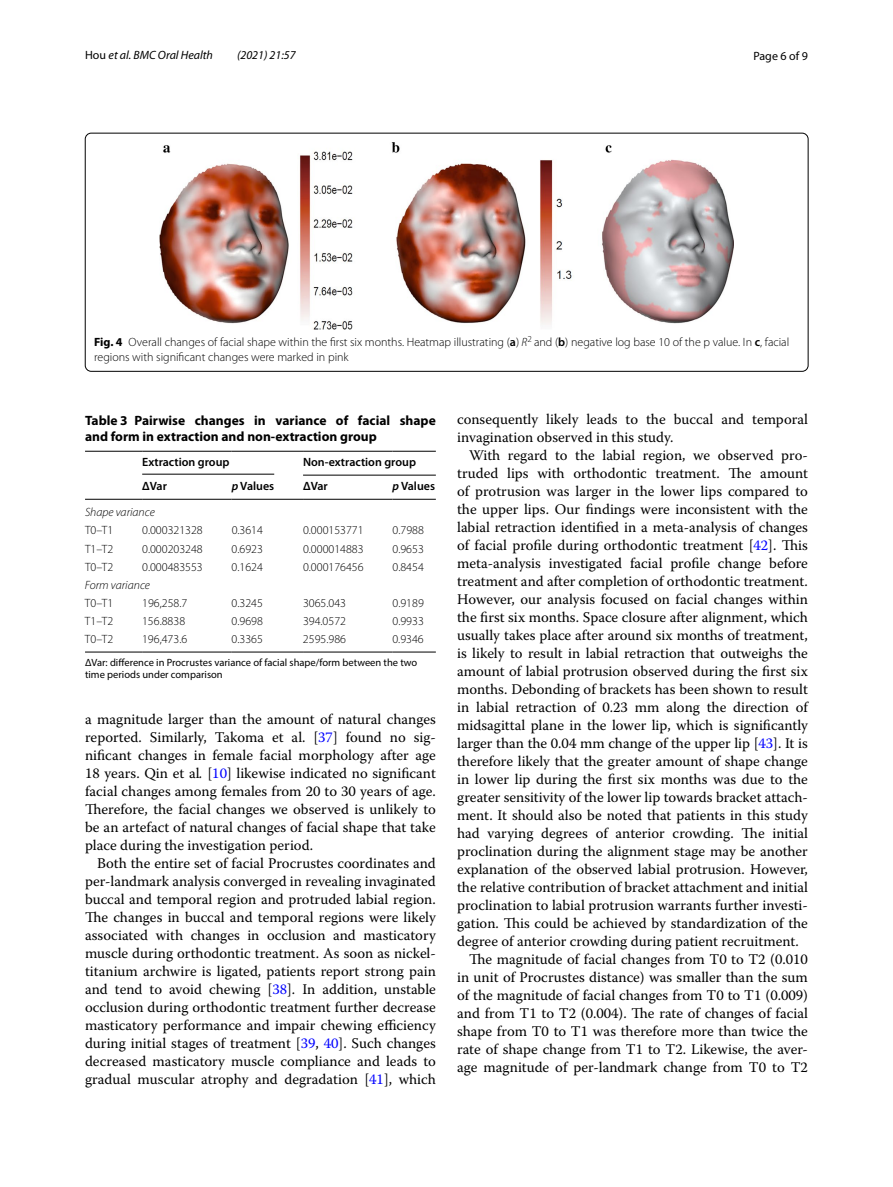
<style>
.page{position:relative;width:893px;height:1187px;background:#fff}
.page>*{position:absolute;margin:0;border:0;box-sizing:border-box;transform-origin:0 0}
.t1{font:14.7px/18px "Warnock Pro";color:#000;text-align:justify}
.t2{font:700 13.5px/16.5px "Myriad Pro";color:#000}
.t3{font:300 12px/15px "Myriad Pro";color:#000}
.t4{font:600 12px "Myriad Pro";color:#000}
.t5{font:italic 12px "Myriad Pro";color:#000}
.t6{font:italic 300 12px "Myriad Pro";color:#000}
.t7{font:12px "Myriad Pro";color:#000}
.t8{font:10.5px/12.8px "Myriad Pro";color:#000}
.s1{font-style:normal}
.s2{font-weight:700}
.s3{font-weight:600}
.s4{font-family:"Myriad Pro Light It 2";font-weight:400}
.s5{font-style:italic}
.s6{color:#00f}
</style>
<div class="page">
<img style="left:160px;top:142px;width:574px;height:187px">
<div style="left:85px;top:133px;width:723px;height:238px;border:1px solid #000;border-radius:6px"></div>
<hr style="left:85px;top:451px;width:57px;height:1px;background:#000">
<hr style="left:85px;top:499px;width:57px;height:1px;background:#000">
<hr style="left:142px;top:451px;width:90px;height:1px;background:#000">
<hr style="left:232px;top:451px;width:71px;height:1px;background:#000">
<hr style="left:303px;top:451px;width:90px;height:1px;background:#000">
<hr style="left:393px;top:451px;width:43px;height:1px;background:#000">
<hr style="left:142px;top:499px;width:90px;height:1px;background:#000">
<hr style="left:232px;top:499px;width:71px;height:1px;background:#000">
<hr style="left:303px;top:499px;width:90px;height:1px;background:#000">
<hr style="left:393px;top:499px;width:43px;height:1px;background:#000">
<hr style="left:85px;top:651px;width:57px;height:1px;background:#000">
<hr style="left:142px;top:651px;width:90px;height:1px;background:#000">
<hr style="left:232px;top:651px;width:71px;height:1px;background:#000">
<hr style="left:303px;top:651px;width:90px;height:1px;background:#000">
<hr style="left:393px;top:651px;width:43px;height:1px;background:#000">
<hr style="left:142px;top:474px;width:132px;height:1px;background:#000">
<hr style="left:303px;top:475px;width:133px;height:1px;background:#000">
<p class="t5" style="left:85px;top:48px;width:129px"><span class="s1">Hou</span> et al. BMC Oral Health</p>
<p class="t5" style="left:237px;top:48px;width:60px">(2021) 21:57</p>
<p class="t7" style="left:753px;top:48px;width:56px">Page 6 of 9</p>
<p class="t3" style="left:94px;top:335px;width:697px"><span class="s2">Fig. 4</span> Overall changes of facial shape within the first six months. Heatmap illustrating (<span class="s3">a</span>) <span class="s4">R</span><sup>2</sup> and (<span class="s3">b</span>) negative log base 10 of the p value. In <span class="s3">c</span>, facial regions with significant changes were marked in pink</p>
<p class="t2" style="left:85px;top:411px;width:352px">Table 3 Pairwise changes in variance of facial shape and form in extraction and non-extraction group</p>
<p class="t4" style="left:142px;top:454px;width:89px">Extraction group</p>
<p class="t4" style="left:303px;top:454px;width:114px">Non-extraction group</p>
<p class="t4" style="left:142px;top:478px;width:26px">ΔVar</p>
<p class="t4" style="left:232px;top:478px;width:44px"><span class="s5">p</span> Values</p>
<p class="t4" style="left:303px;top:478px;width:26px">ΔVar</p>
<p class="t4" style="left:393px;top:478px;width:44px"><span class="s5">p</span> Values</p>
<p class="t6" style="left:85px;top:506px;width:71px">Shape variance</p>
<p class="t3" style="left:85px;top:523px;width:30px">T0–T1</p>
<p class="t3" style="left:142px;top:523px;width:62px">0.000321328</p>
<p class="t3" style="left:232px;top:523px;width:33px">0.3614</p>
<p class="t3" style="left:303px;top:523px;width:62px">0.000153771</p>
<p class="t3" style="left:392px;top:523px;width:33px">0.7988</p>
<p class="t3" style="left:85px;top:541px;width:30px">T1–T2</p>
<p class="t3" style="left:142px;top:541px;width:62px">0.000203248</p>
<p class="t3" style="left:232px;top:541px;width:33px">0.6923</p>
<p class="t3" style="left:303px;top:541px;width:62px">0.000014883</p>
<p class="t3" style="left:392px;top:541px;width:33px">0.9653</p>
<p class="t3" style="left:85px;top:559px;width:30px">T0–T2</p>
<p class="t3" style="left:142px;top:559px;width:62px">0.000483553</p>
<p class="t3" style="left:232px;top:559px;width:33px">0.1624</p>
<p class="t3" style="left:303px;top:559px;width:62px">0.000176456</p>
<p class="t3" style="left:392px;top:559px;width:33px">0.8454</p>
<p class="t6" style="left:85px;top:578px;width:66px">Form variance</p>
<p class="t3" style="left:85px;top:595px;width:30px">T0–T1</p>
<p class="t3" style="left:142px;top:595px;width:47px">196,258.7</p>
<p class="t3" style="left:232px;top:595px;width:33px">0.3245</p>
<p class="t3" style="left:303px;top:595px;width:45px">3065.043</p>
<p class="t3" style="left:392px;top:595px;width:33px">0.9189</p>
<p class="t3" style="left:85px;top:614px;width:30px">T1–T2</p>
<p class="t3" style="left:142px;top:614px;width:45px">156.8838</p>
<p class="t3" style="left:232px;top:614px;width:33px">0.9698</p>
<p class="t3" style="left:303px;top:614px;width:45px">394.0572</p>
<p class="t3" style="left:392px;top:614px;width:33px">0.9933</p>
<p class="t3" style="left:85px;top:632px;width:30px">T0–T2</p>
<p class="t3" style="left:142px;top:632px;width:47px">196,473.6</p>
<p class="t3" style="left:232px;top:632px;width:33px">0.3365</p>
<p class="t3" style="left:303px;top:632px;width:45px">2595.986</p>
<p class="t3" style="left:392px;top:632px;width:33px">0.9346</p>
<p class="t8" style="left:85px;top:655px;width:334px">ΔVar: difference in Procrustes variance of facial shape/form between the two time periods under comparison</p>
<p class="t1" style="left:85px;top:710px;width:352px">a magnitude larger than the amount of natural changes reported. Similarly, Takoma et al. [<span class="s6">37</span>] found no sig&shy;nificant changes in female facial morphology after age 18 years. Qin et al<span class="s5">.</span> [<span class="s6">10</span>] likewise indicated no significant facial changes among females from 20 to 30 years of age.<br>Therefore, the facial changes we observed is unlikely to be an artefact of natural changes of facial shape that take place during the investigation period.</p>
<p class="t1" style="left:85px;top:854px;width:352px;text-indent:12px">Both the entire set of facial Procrustes coordinates and per-landmark analysis converged in revealing invaginated buccal and temporal region and protruded labial region.<br>The changes in buccal and temporal regions were likely associated with changes in occlusion and masticatory muscle during orthodontic treatment. As soon as nickel&shy;titanium archwire is ligated, patients report strong pain and tend to avoid chewing [<span class="s6">38</span>]. In addition, unstable occlusion during orthodontic treatment further decrease masticatory performance and impair chewing efficiency during initial stages of treatment [<span class="s6">39</span>, <span class="s6">40</span>]. Such changes decreased masticatory muscle compliance and leads to gradual muscular atrophy and degradation [<span class="s6">41</span>], which</p>
<p class="t1" style="left:457px;top:410px;width:352px">consequently likely leads to the buccal and temporal invagination observed in this study.</p>
<p class="t1" style="left:469px;top:446px;width:340px">With regard to the labial region, we observed pro-</p>
<p class="t1" style="left:457px;top:464px;width:352px">truded lips with orthodontic treatment. The amount</p>
<p class="t1" style="left:457px;top:482px;width:352px">of protrusion was larger in the lower lips compared to</p>
<p class="t1" style="left:457px;top:500px;width:352px">the upper lips. Our findings were inconsistent with the</p>
<p class="t1" style="left:457px;top:518px;width:352px">labial retraction identified in a meta-analysis of changes</p>
<p class="t1" style="left:457px;top:536px;width:352px">of facial profile during orthodontic treatment [<span class="s6">42</span>]. This</p>
<p class="t1" style="left:457px;top:554px;width:352px">meta-analysis investigated facial profile change before</p>
<p class="t1" style="left:457px;top:572px;width:352px">treatment and after completion of orthodontic treatment.</p>
<p class="t1" style="left:457px;top:590px;width:352px">However, our analysis focused on facial changes within</p>
<p class="t1" style="left:457px;top:608px;width:352px">the first six months. Space closure after alignment, which</p>
<p class="t1" style="left:457px;top:626px;width:352px">usually takes place after around six months of treatment,</p>
<p class="t1" style="left:457px;top:644px;width:352px">is likely to result in labial retraction that outweighs the</p>
<p class="t1" style="left:457px;top:662px;width:352px">amount of labial protrusion observed during the first six</p>
<p class="t1" style="left:457px;top:680px;width:352px">months. Debonding of brackets has been shown to result</p>
<p class="t1" style="left:457px;top:698px;width:352px">in labial retraction of 0.23 mm along the direction of</p>
<p class="t1" style="left:457px;top:716px;width:352px">midsagittal plane in the lower lip, which is significantly</p>
<p class="t1" style="left:457px;top:734px;width:352px">larger than the 0.04 mm change of the upper lip [<span class="s6">43</span>]. It is</p>
<p class="t1" style="left:457px;top:752px;width:352px">therefore likely that the greater amount of shape change</p>
<p class="t1" style="left:457px;top:770px;width:352px">in lower lip during the first six months was due to the</p>
<p class="t1" style="left:457px;top:788px;width:352px">greater sensitivity of the lower lip towards bracket attach-</p>
<p class="t1" style="left:457px;top:806px;width:352px">ment. It should also be noted that patients in this study</p>
<p class="t1" style="left:457px;top:824px;width:352px">had varying degrees of anterior crowding. The initial</p>
<p class="t1" style="left:457px;top:842px;width:352px">proclination during the alignment stage may be another</p>
<p class="t1" style="left:457px;top:860px;width:352px">explanation of the observed labial protrusion. However,</p>
<p class="t1" style="left:457px;top:878px;width:352px">the relative contribution of bracket attachment and initial</p>
<p class="t1" style="left:457px;top:896px;width:352px">proclination to labial protrusion warrants further investi-</p>
<p class="t1" style="left:457px;top:914px;width:352px">gation. This could be achieved by standardization of the</p>
<p class="t1" style="left:457px;top:932px;width:343px">degree of anterior crowding during patient recruitment.</p>
<p class="t1" style="left:469px;top:950px;width:340px">The magnitude of facial changes from T0 to T2 (0.010</p>
<p class="t1" style="left:457px;top:968px;width:352px">in unit of Procrustes distance) was smaller than the sum</p>
<p class="t1" style="left:457px;top:986px;width:352px">of the magnitude of facial changes from T0 to T1 (0.009)</p>
<p class="t1" style="left:457px;top:1004px;width:352px">and from T1 to T2 (0.004). The rate of changes of facial</p>
<p class="t1" style="left:457px;top:1022px;width:352px">shape from T0 to T1 was therefore more than twice the</p>
<p class="t1" style="left:457px;top:1040px;width:352px">rate of shape change from T1 to T2. Likewise, the aver-</p>
<p class="t1" style="left:457px;top:1058px;width:352px">age magnitude of per-landmark change from T0 to T2</p>
</div>
